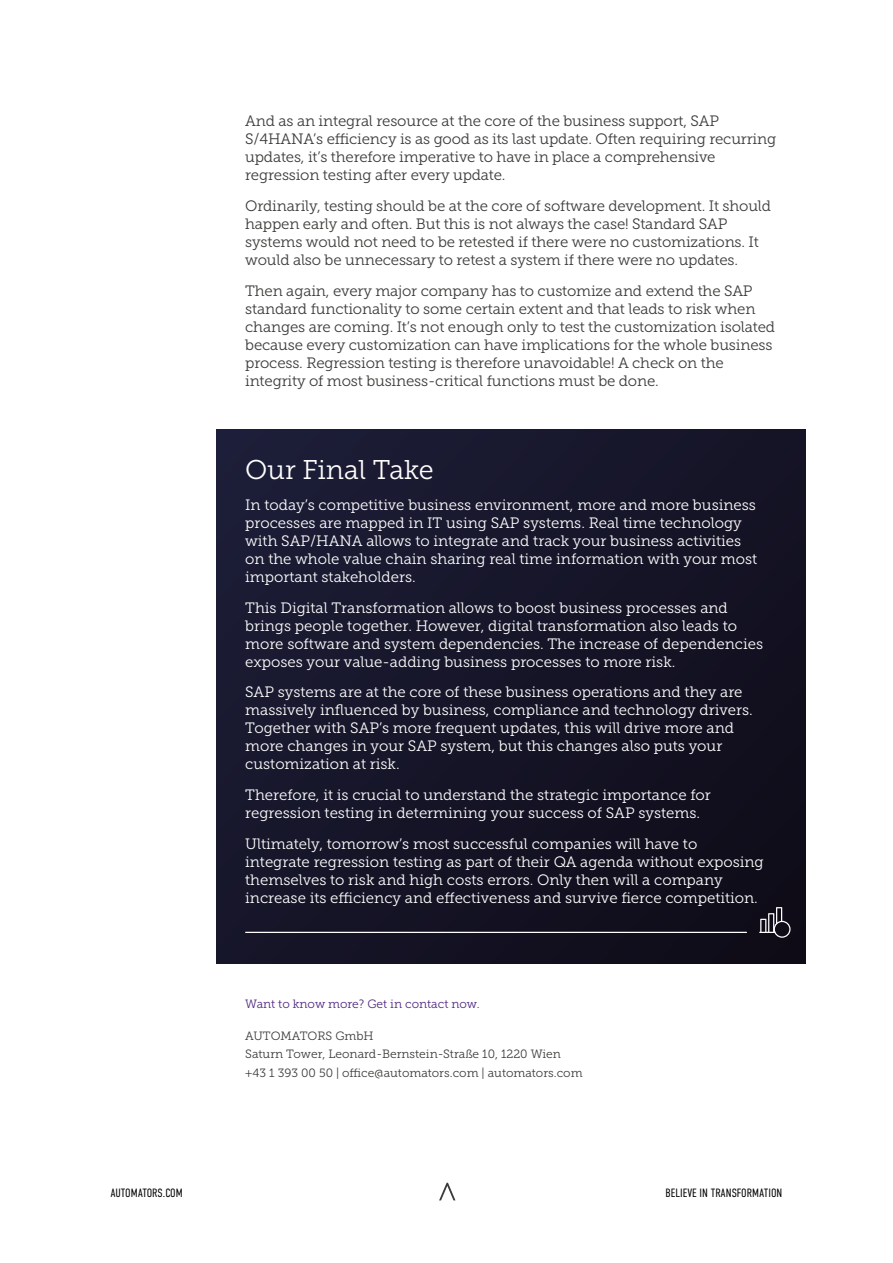
<style>
.page{position:relative;width:893px;height:1263px;background:#fff}
.page>*{position:absolute;margin:0;border:0;box-sizing:border-box;transform-origin:0 0}
.t1{font:27px "Museo Slab 300";color:#fff}
.t2{font:15px/18px "Museo Slab 300";color:#fff}
.t3{font:15px/18px "Museo Slab 300";letter-spacing:-.01em;color:#3b3b39}
.t4{font:12px/18.6px "Museo Slab 300";color:#3b3b39}
.t5{font:300 12px "DIN Condensed";color:#000}
.t6{font:12px "Museo Slab 300";color:#4e2680}
</style>
<div class="page">
<div style="left:217px;top:429px;width:588px;height:534px;background:linear-gradient(to right,#1a1a32,#120f1e)"></div>
<svg style="left:759px;top:907px;width:32px;height:31px"></svg>
<hr style="left:245px;top:932px;width:502px;height:1px;background:#fff">
<svg style="left:439px;top:1183px;width:16px;height:17px"></svg>
<p class="t3" style="left:245px;top:112px;width:533px">And as an integral resource at the core of the business support, SAP S/4HANA’s efficiency is as good as its last update. Often requiring recurring updates, it’s therefore imperative to have in place a comprehensive regression testing after every update.</p>
<p class="t3" style="left:245px;top:197px;width:527px">Ordinarily, testing should be at the core of software development. It should happen early and often. But this is not always the case! Standard SAP systems would not need to be retested if there were no customizations. It would also be unnecessary to retest a system if there were no updates.</p>
<p class="t3" style="left:245px;top:281px;width:531px">Then again, every major company has to customize and extend the SAP standard functionality to some certain extent and that leads to risk when changes are coming. It’s not enough only to test the customization isolated because every customization can have implications for the whole business process. Regression testing is therefore unavoidable! A check on the integrity of most business-critical functions must be done.</p>
<h1 class="t1" style="left:245px;top:455px;width:190px">Our Final Take</h1>
<p class="t2" style="left:245px;top:496px;width:513px">In today’s competitive business environment, more and more business processes are mapped in IT using SAP systems. Real time technology with SAP/HANA allows to integrate and track your business activities on the whole value chain sharing real time information with your most important stakeholders.</p>
<p class="t2" style="left:245px;top:598px;width:519px">This Digital Transformation allows to boost business processes and brings people together. However, digital transformation also leads to more software and system dependencies. The increase of dependencies exposes your value-adding business processes to more risk.</p>
<p class="t2" style="left:245px;top:683px;width:509px">SAP systems are at the core of these business operations and they are massively influenced by business, compliance and technology drivers.<br>Together with SAP’s more frequent updates, this will drive more and more changes in your SAP system, but this changes also puts your customization at risk.</p>
<p class="t2" style="left:245px;top:786px;width:467px">Therefore, it is crucial to understand the strategic importance for regression testing in determining your success of SAP systems.</p>
<p class="t2" style="left:245px;top:835px;width:520px">Ultimately, tomorrow’s most successful companies will have to integrate regression testing as part of their QA agenda without exposing themselves to risk and high costs errors. Only then will a company increase its efficiency and effectiveness and survive fierce competition.</p>
<p class="t6" style="left:245px;top:998px;width:236px">Want to know more? Get in contact now.</p>
<p class="t4" style="left:245px;top:1026px;width:339px">AUTOMATORS GmbH<br>Saturn Tower, Leonard-Bernstein-Straße 10, 1220 Wien +43 1 393 00 50 | office@automators.com | automators.com</p>
<p class="t5" style="left:111px;top:1186px;width:74px">AUTOMATORS.COM</p>
<p class="t5" style="left:666px;top:1186px;width:118px">BELIEVE IN TRANSFORMATION</p>
</div>
